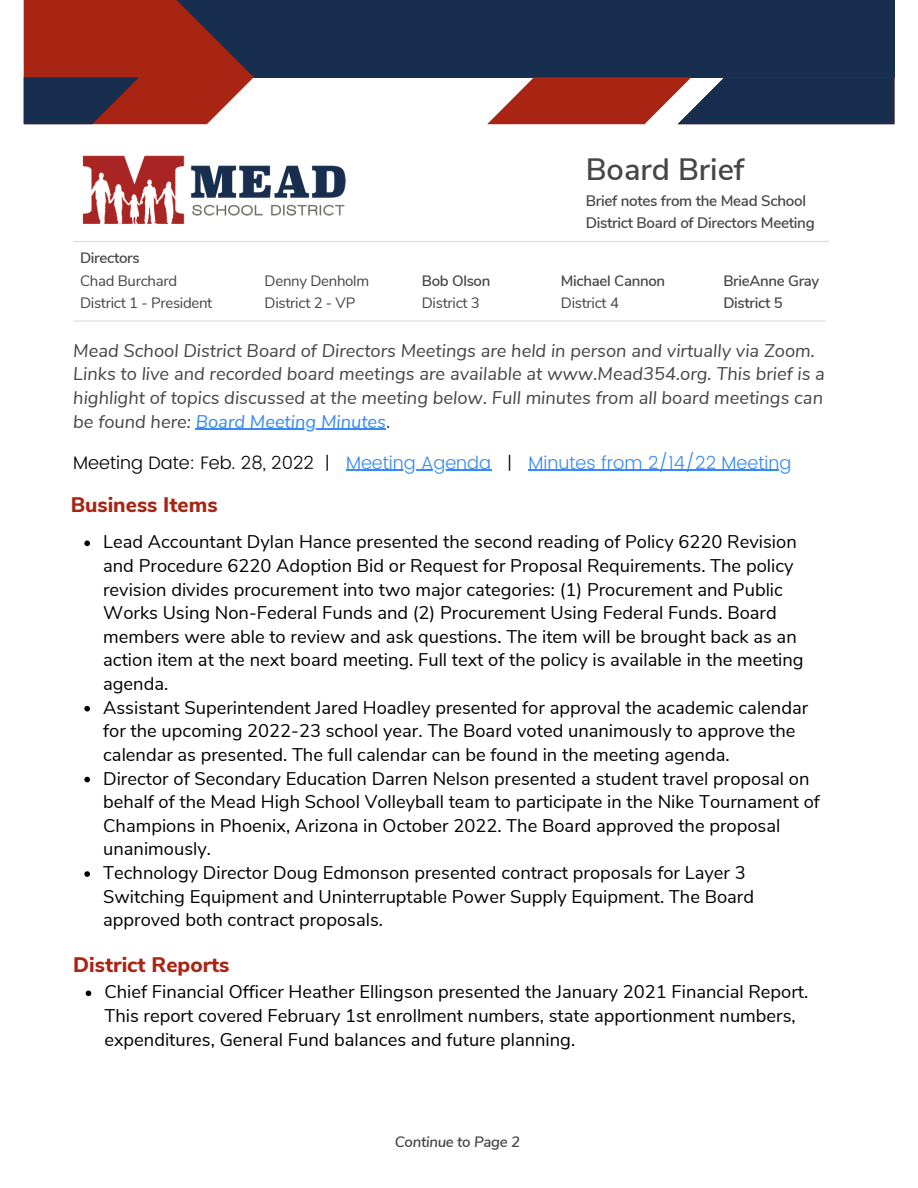
<style>
.page{position:relative;width:918px;height:1188px;background:#fff}
.page>*{position:absolute;margin:0;border:0;box-sizing:border-box;transform-origin:0 0}
.t1{font:600 30.75px "Nunito Sans";color:#474645}
.t2{font:800 21px "Nunito Sans";color:#a82514}
.t3{font:18.3px/23.7px "Nunito Sans";color:#000}
.t4{font:italic 18.3px/23.7px "Nunito Sans";color:#474645}
.t5{font:300 18px "Poppins";color:#378af1}
.t6{font:600 15.15px/22.5px "Nunito Sans";letter-spacing:-.02em;color:#474645}
.t7{font:15px "Nunito Sans";letter-spacing:-.02em;color:#474645}
.t8{font:600 15px/22.5px "Nunito Sans";letter-spacing:-.02em;color:#474645}
.t9{font:italic 600 15px "Nunito Sans";letter-spacing:-.02em;color:#474645}
.s1{color:#378af1}
.s2{font-style:normal}
.s3{color:#000}
</style>
<div class="page">
<div style="left:24px;top:0;width:870px;height:77px;background:#182e4f"></div>
<svg style="left:487px;top:77px;width:407px;height:47px;background:#6f4750"></svg>
<svg style="left:24px;top:0;width:230px;height:124px;background:#852f2c"></svg>
<hr style="left:74px;top:241px;width:755px;height:1px;background:#dbdcdd">
<img style="left:82px;top:155px;width:264px;height:69px">
<hr style="left:196px;top:429px;width:190px;height:1px;background:#378af1">
<hr style="left:346px;top:470px;width:145px;height:1px;background:#378af1">
<hr style="left:528px;top:470px;width:263px;height:1px;background:#378af1">
<hr style="left:74px;top:320px;width:751px;height:2px;background:#dbdcdd">
<svg style="left:84px;top:540px;width:6px;height:6px"></svg>
<svg style="left:84px;top:706px;width:6px;height:5px"></svg>
<svg style="left:84px;top:777px;width:6px;height:5px"></svg>
<svg style="left:84px;top:871px;width:6px;height:6px"></svg>
<svg style="left:86px;top:991px;width:5px;height:5px"></svg>
<p class="t1" style="left:586px;top:149px;width:160px">Board Brief</p>
<p class="t8" style="left:80px;top:247px;width:61px">Directors</p>
<p class="t7" style="left:80px;top:270px;width:99px">Chad Burchard</p>
<p class="t7" style="left:80px;top:293px;width:134px">District 1 - President</p>
<p class="t7" style="left:265px;top:270px;width:106px">Denny Denholm</p>
<p class="t7" style="left:265px;top:293px;width:92px">District 2 - VP</p>
<p class="t8" style="left:422px;top:269px;width:70px">Bob Olson</p>
<p class="t7" style="left:422px;top:293px;width:60px">District 3</p>
<p class="t6" style="left:586px;top:190px;width:231px">Brief notes from the Mead School<br>District Board of Directors Meeting</p>
<p class="t8" style="left:561px;top:269px;width:106px">Michael Cannon</p>
<p class="t7" style="left:561px;top:293px;width:60px">District 4</p>
<p class="t8" style="left:723px;top:269px;width:98px">BrieAnne Gray<br>District 5</p>
<p class="t4" style="left:73px;top:339px;width:753px">Mead School District Board of Directors Meetings are held in person and virtually via Zoom.<br>Links to live and recorded board meetings are available at www.Mead354.org. This brief is a highlight of topics discussed at the meeting below. Full minutes from all board meetings can be found here: <span class="s1">Board Meeting Minutes</span><span class="s2">.</span></p>
<p class="t5" style="left:73px;top:452px;width:719px"><span class="s3">Meeting Date: Feb. 28, 2022 |</span> Meeting Agenda <span class="s3">|</span> Minutes from 2/14/22 Meeting</p>
<p class="t2" style="left:71px;top:491px;width:148px">Business Items</p>
<p class="t3" style="left:103px;top:530px;width:702px">Lead Accountant Dylan Hance presented the second reading of Policy 6220 Revision and Procedure 6220 Adoption Bid or Request for Proposal Requirements. The policy revision divides procurement into two major categories: (1) Procurement and Public Works Using Non-Federal Funds and (2) Procurement Using Federal Funds. Board members were able to review and ask questions. The item will be brought back as an action item at the next board meeting. Full text of the policy is available in the meeting agenda.</p>
<p class="t3" style="left:103px;top:696px;width:707px">Assistant Superintendent Jared Hoadley presented for approval the academic calendar for the upcoming 2022-23 school year. The Board voted unanimously to approve the calendar as presented. The full calendar can be found in the meeting agenda.</p>
<p class="t3" style="left:103px;top:767px;width:718px">Director of Secondary Education Darren Nelson presented a student travel proposal on behalf of the Mead High School Volleyball team to participate in the Nike Tournament of Champions in Phoenix, Arizona in October 2022. The Board approved the proposal unanimously.</p>
<p class="t3" style="left:103px;top:861px;width:652px">Technology Director Doug Edmonson presented contract proposals for Layer 3<br>Switching Equipment and Uninterruptable Power Supply Equipment. The Board approved both contract proposals.</p>
<p class="t2" style="left:73px;top:950px;width:158px">District Reports</p>
<p class="t3" style="left:104px;top:981px;width:705px">Chief Financial Officer Heather Ellingson presented the January 2021 Financial Report.<br>This report covered February 1st enrollment numbers, state apportionment numbers, expenditures, General Fund balances and future planning.</p>
<p class="t9" style="left:395px;top:1132px;width:127px">Continue to Page 2</p>
</div>
